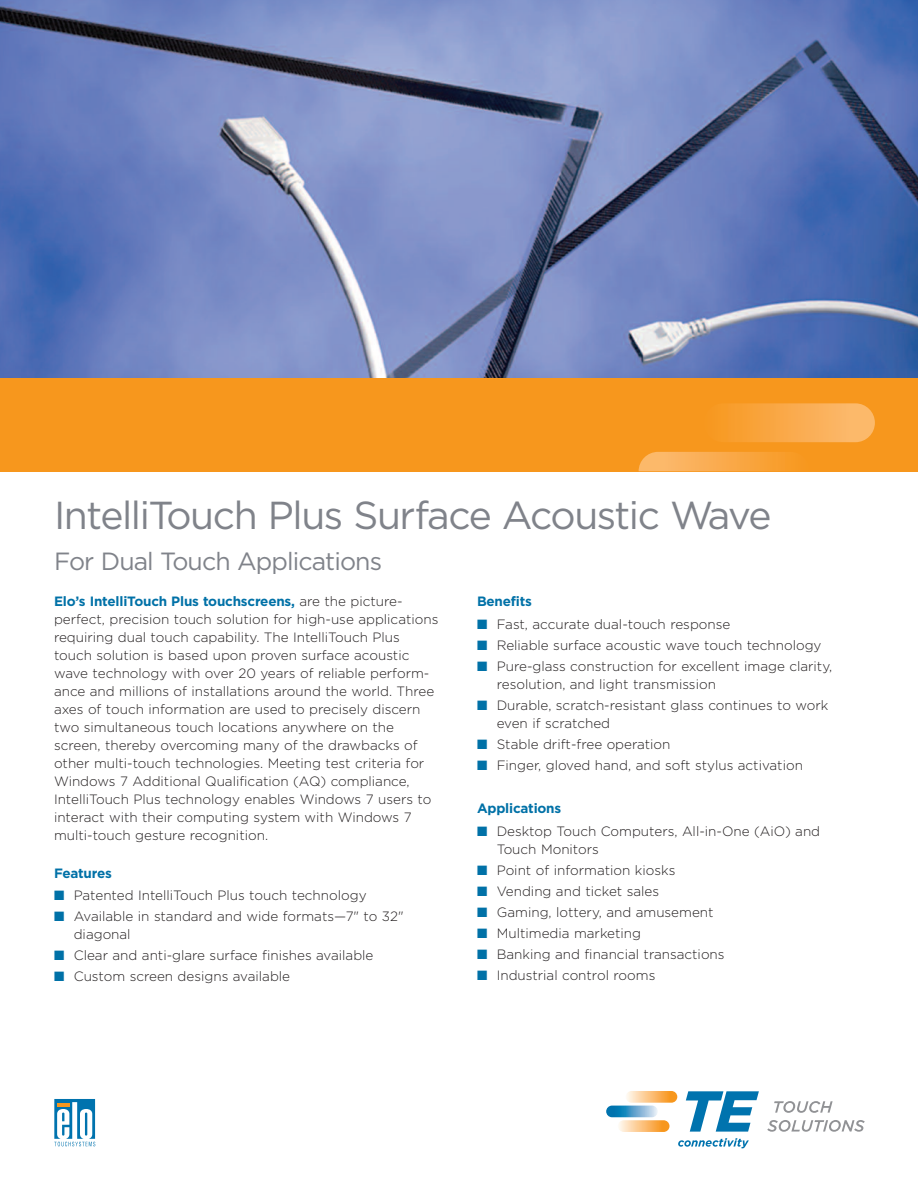
<style>
.page{position:relative;width:918px;height:1188px;background:#fff}
.page>*{position:absolute;margin:0;border:0;box-sizing:border-box;transform-origin:0 0}
.t1{font:39px "Gotham";letter-spacing:-.035em;color:#80838a}
.t2{font:24.9px "Gotham";letter-spacing:-.035em;color:#80838a}
.t3{font:300 13.5px/18px "Gotham";color:#231f20}
.t4{font:700 13.5px "Gotham";letter-spacing:-.015em;color:#0071a7}
.s1{font-weight:700;color:#0071a7}
.s2{color:#0071a7}
</style>
<div class="page">
<img style="left:0;top:0;width:918px;height:378px">
<div style="left:0;top:378px;width:918px;height:93px;background:#f7971d"></div>
<img style="left:704px;top:403px;width:171px;height:39px;border-radius:19px">
<img style="left:639px;top:452px;width:148px;height:19px">
<svg style="left:55px;top:1099px;width:41px;height:48px"></svg>
<svg style="left:54px;top:1099px;width:41px;height:47px"></svg>
<svg style="left:774px;top:1101px;width:59px;height:12px"></svg>
<svg style="left:767px;top:1120px;width:98px;height:12px"></svg>
<svg style="left:626px;top:1091px;width:51px;height:12px"></svg>
<svg style="left:618px;top:1120px;width:51px;height:12px"></svg>
<svg style="left:606px;top:1106px;width:52px;height:11px"></svg>
<svg style="left:686px;top:1091px;width:73px;height:41px"></svg>
<svg style="left:678px;top:1138px;width:71px;height:10px"></svg>
<h1 class="t1" style="left:54px;top:493px;width:719px">IntelliTouch Plus Surface Acoustic Wave</h1>
<h2 class="t2" style="left:54px;top:547px;width:330px">For Dual Touch Applications</h2>
<p class="t3" style="left:54px;top:593px;width:386px"><span class="s1">Elo’s IntelliTouch Plus touchscreens,</span> are the picture&shy;perfect, precision touch solution for high-use applications requiring dual touch capability. The IntelliTouch Plus touch solution is based upon proven surface acoustic wave technology with over 20 years of reliable perform&shy;ance and millions of installations around the world. Three axes of touch information are used to precisely discern two simultaneous touch locations anywhere on the screen, thereby overcoming many of the drawbacks of other multi-touch technologies. Meeting test criteria for Windows 7 Additional Qualification (AQ) compliance, IntelliTouch Plus technology enables Windows 7 users to interact with their computing system with Windows 7 multi-touch gesture recognition.</p>
<p class="t4" style="left:54px;top:865px;width:59px">Features</p>
<p class="t3" style="left:54px;top:887px;width:314px"><span class="s2">■</span> Patented IntelliTouch Plus touch technology</p>
<p class="t3" style="left:74px;top:908px;width:331px;text-indent:-20px"><span class="s2">■</span> Available in standard and wide formats—7" to 32" diagonal</p>
<p class="t3" style="left:54px;top:947px;width:321px"><span class="s2">■</span> Clear and anti-glare surface finishes available</p>
<p class="t3" style="left:54px;top:968px;width:238px"><span class="s2">■</span> Custom screen designs available</p>
<p class="t4" style="left:477px;top:594px;width:56px">Benefits</p>
<p class="t3" style="left:477px;top:615px;width:255px"><span class="s2">■</span> Fast, accurate dual-touch response</p>
<p class="t3" style="left:477px;top:636px;width:346px"><span class="s2">■</span> Reliable surface acoustic wave touch technology</p>
<p class="t3" style="left:497px;top:657px;width:337px;text-indent:-20px"><span class="s2">■</span> Pure-glass construction for excellent image clarity, resolution, and light transmission</p>
<p class="t3" style="left:497px;top:696px;width:333px;text-indent:-20px"><span class="s2">■</span> Durable, scratch-resistant glass continues to work even if scratched</p>
<p class="t3" style="left:477px;top:735px;width:195px"><span class="s2">■</span> Stable drift-free operation</p>
<p class="t3" style="left:477px;top:756px;width:327px"><span class="s2">■</span> Finger, gloved hand, and soft stylus activation</p>
<p class="t4" style="left:477px;top:801px;width:86px">Applications</p>
<p class="t3" style="left:497px;top:822px;width:325px;text-indent:-20px"><span class="s2">■</span> Desktop Touch Computers, All-in-One (AiO) and<br>Touch Monitors</p>
<p class="t3" style="left:477px;top:861px;width:200px"><span class="s2">■</span> Point of information kiosks</p>
<p class="t3" style="left:477px;top:882px;width:184px"><span class="s2">■</span> Vending and ticket sales</p>
<p class="t3" style="left:477px;top:903px;width:238px"><span class="s2">■</span> Gaming, lottery, and amusement</p>
<p class="t3" style="left:477px;top:924px;width:166px"><span class="s2">■</span> Multimedia marketing</p>
<p class="t3" style="left:477px;top:945px;width:249px"><span class="s2">■</span> Banking and financial transactions</p>
<p class="t3" style="left:477px;top:966px;width:180px"><span class="s2">■</span> Industrial control rooms</p>
</div>
